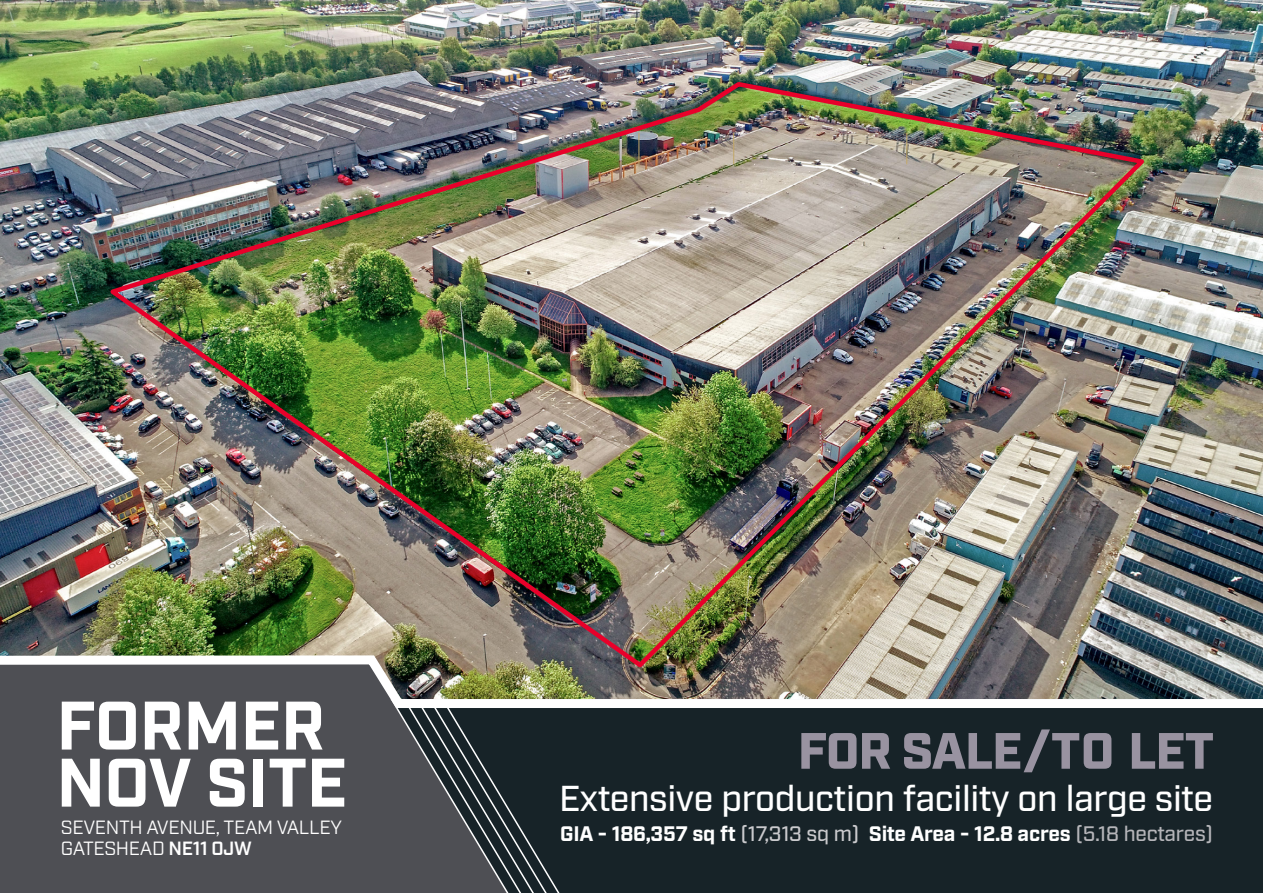
<style>
.page{position:relative;width:1263px;height:893px;background:#fff}
.page>*{position:absolute;margin:0;border:0;box-sizing:border-box;transform-origin:0 0}
.t1{font:700 68.55px/57px "Industry";letter-spacing:-.01em;color:#fff}
.t2{font:900 51px "Industry";letter-spacing:-.02em;color:#9993a1}
.t3{font:500 36px "Industry";letter-spacing:-.01em;color:#fff}
.t4{font:700 21px "Industry";letter-spacing:-.01em;color:#fff}
.t5{font:19.2px/20.4px "Industry";letter-spacing:-.02em;color:#fff}
.s1{font-weight:600}
.s2{font-weight:500;color:#cacacd}
.s3{font-weight:500;color:#b5b5b9}
</style>
<div class="page">
<img style="left:0;top:0;width:1263px;height:651px">
<div style="left:0;top:700px;width:1263px;height:193px;background:#172328"></div>
<div style="left:0;top:712px;width:369px;height:181px;background:#4e4f54"></div>
<img style="left:103px;top:79px;width:1048px;height:572px">
<img style="left:0;top:651px;width:1263px;height:61px">
<svg style="left:369px;top:700px;width:205px;height:193px"></svg>
<h1 class="t1" style="left:56px;top:701px;width:293px">FORMER<br>NOV SITE</h1>
<p class="t5" style="left:61px;top:818px;width:283px">SEVENTH AVENUE, TEAM VALLEY<br>GATESHEAD <span class="s1">NE11 0JW</span></p>
<h2 class="t2" style="left:798px;top:720px;width:418px">FOR SALE/TO LET</h2>
<h3 class="t3" style="left:559px;top:777px;width:655px">Extensive production facility on large site</h3>
<p class="t4" style="left:560px;top:821px;width:654px">GIA - 186,357 sq ft <span class="s2">(17,313 sq m)</span> Site Area - 12.8 acres <span class="s3">(5.18 hectares)</span></p>
</div>
